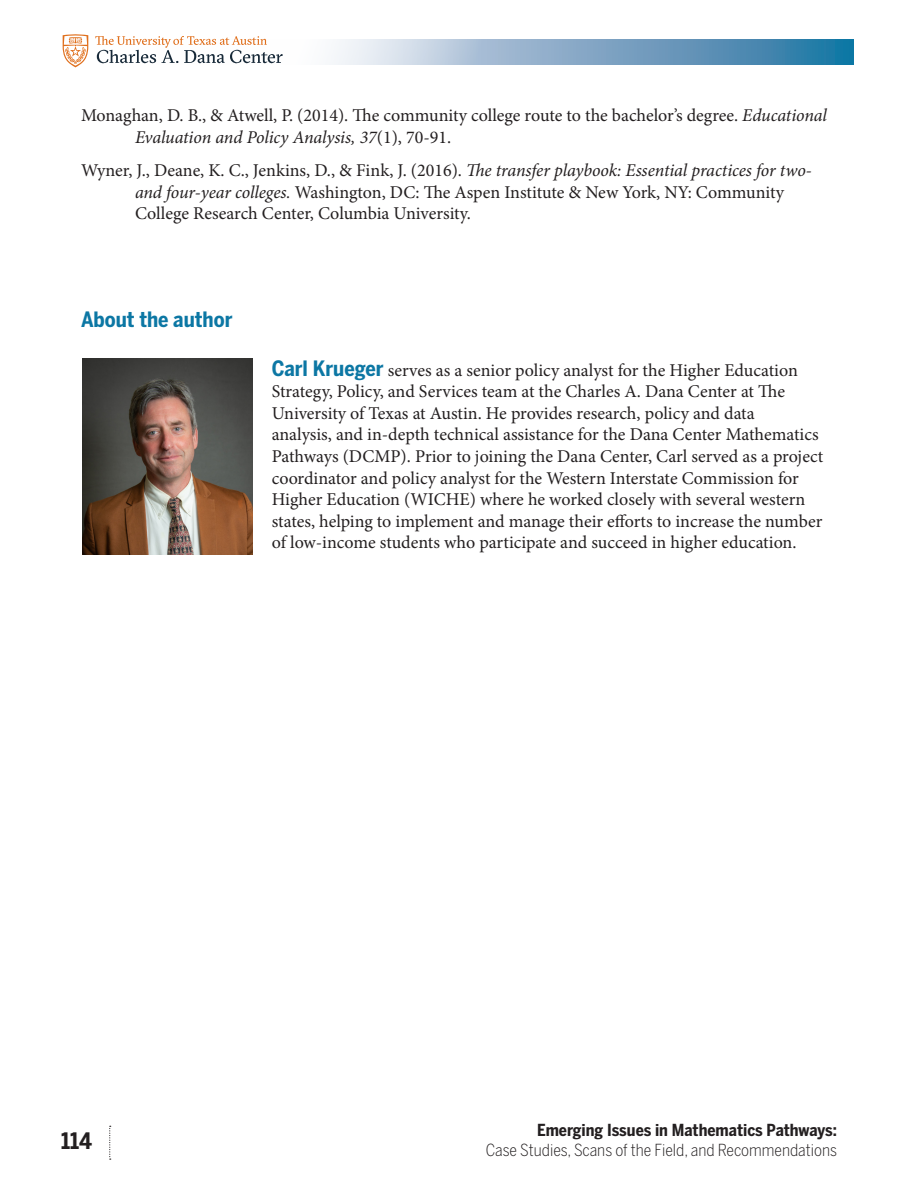
<style>
.page{position:relative;width:918px;height:1188px;background:#fff}
.page>*{position:absolute;margin:0;border:0;box-sizing:border-box;transform-origin:0 0}
.t1{font:700 22.5px "Benton Sans Cond";color:#231f20}
.t2{font:700 21px "Benton Sans Cond";color:#0c77a4}
.Normal_wrd_1{font:18px/21.6px "Minion Pro";color:#231f20}
.t3{font:300 16.5px "Benton Sans Cond";color:#231f20}
.t4{font:700 16.5px "Benton Sans Cond";color:#231f20}
.s1{font-style:italic}
.s2{font-family:"Benton Sans Cond";font-weight:700;font-size:21px;color:#0c77a4}
</style>
<div class="page">
<svg style="left:144px;top:39px;width:710px;height:26px"></svg>
<svg style="left:63px;top:34px;width:25px;height:33px"></svg>
<svg style="left:95px;top:36px;width:188px;height:27px"></svg>
<svg style="left:109px;top:1126px;width:2px;height:34px"></svg>
<img style="left:83px;top:359px;width:169px;height:195px">
<p class="Normal_wrd_1" style="left:135px;top:105px;width:694px;text-indent:-54px">Monaghan, D. B., &amp; Atwell, P. (2014). The community college route to the bachelor’s degree. <span class="s1">Educational<br>Evaluation and Policy Analysis, 37</span>(1), 70-91.</p>
<p class="Normal_wrd_1" style="left:135px;top:160px;width:678px;text-indent:-54px">Wyner, J., Deane, K. C., Jenkins, D., &amp; Fink, J. (2016). <span class="s1">The transfer playbook: Essential practices for two&shy;and four-year colleges.</span> Washington, DC: The Aspen Institute &amp; New York, NY: Community<br>College Research Center, Columbia University.</p>
<p class="t2" style="left:81px;top:306px;width:153px">About the author</p>
<p class="Normal_wrd_1" style="left:272px;top:359px;width:553px"><span class="s2">Carl Krueger</span> serves as a senior policy analyst for the Higher Education Strategy, Policy, and Services team at the Charles A. Dana Center at The University of Texas at Austin. He provides research, policy and data<br>analysis, and in-depth technical assistance for the Dana Center Mathematics Pathways (DCMP). Prior to joining the Dana Center, Carl served as a project coordinator and policy analyst for the Western Interstate Commission for Higher Education (WICHE) where he worked closely with several western states, helping to implement and manage their efforts to increase the number of low-income students who participate and succeed in higher education.</p>
<p class="t1" style="left:61px;top:1127px;width:32px">114</p>
<p class="t4" style="left:537px;top:1119px;width:301px">Emerging Issues in Mathematics Pathways:</p>
<p class="t3" style="left:486px;top:1140px;width:353px">Case Studies, Scans of the Field, and Recommendations</p>
</div>
